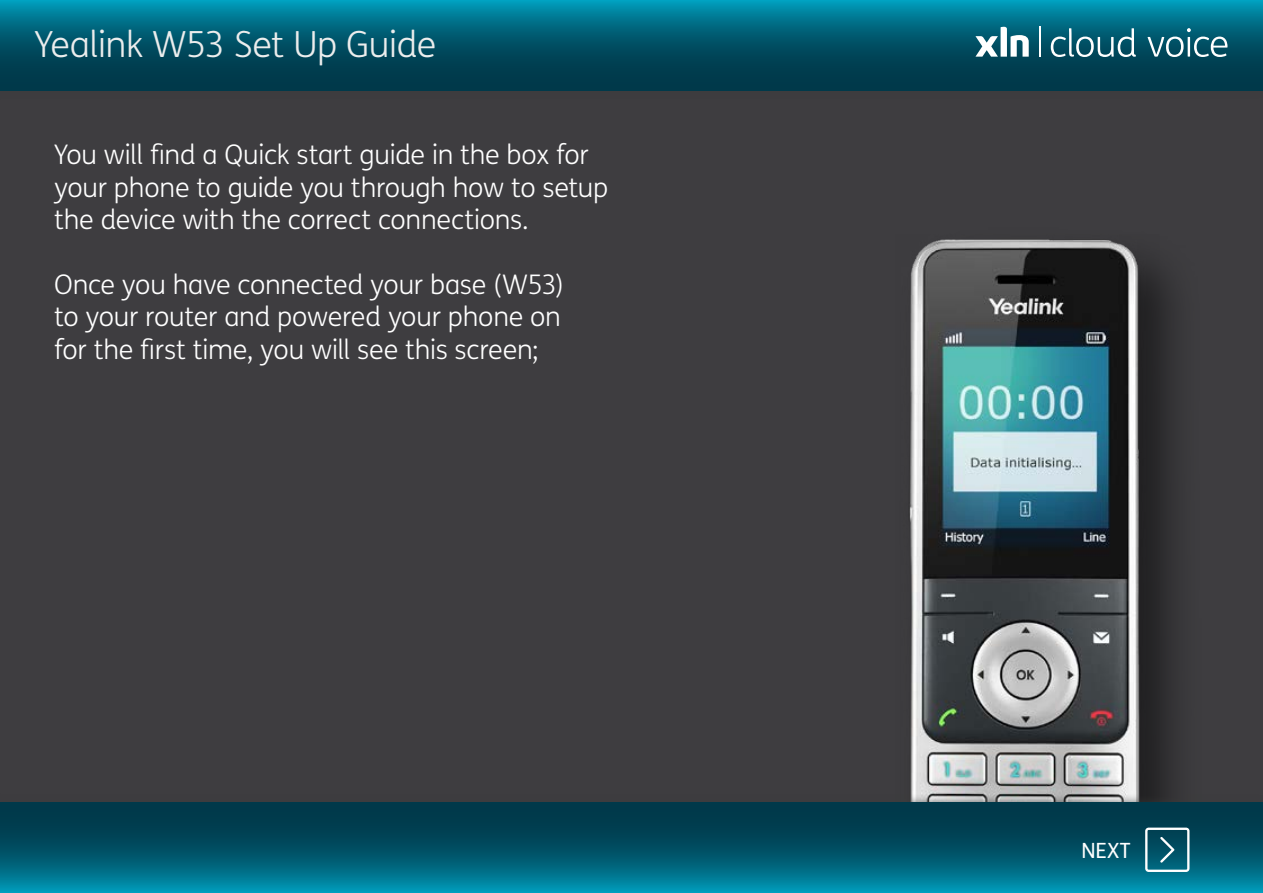
<style>
.page{position:relative;width:1263px;height:893px;background:#fff}
.page>*{position:absolute;margin:0;border:0;box-sizing:border-box;transform-origin:0 0}
.t1{font:300 36px "FS Me";letter-spacing:-.015em;color:#eceded}
.t2{font:300 27px/32.4px "FS Me";letter-spacing:-.01em;color:#fff}
.t3{font:21px "FS Me";color:#fff}
</style>
<div class="page">
<div style="left:0;top:30px;width:1263px;height:798px;background:#3e3d40"></div>
<div style="left:896px;top:225px;width:309px;height:668px;background:#000;opacity:.5"></div>
<img style="left:896px;top:234px;width:263px;height:559px">
<div style="left:0;top:793px;width:1263px;height:100px;background:#3c3c3b;opacity:.75"></div>
<svg style="left:0;top:803px;width:1263px;height:90px;background:#00586d"></svg>
<div style="left:0;top:0;width:1263px;height:100px;background:#3c3c3b"></div>
<svg style="left:0;top:0;width:1263px;height:90px;background:#00596f"></svg>
<svg style="left:1051px;top:28px;width:176px;height:29px;background:#367888"></svg>
<hr style="left:1040px;top:27px;width:1px;height:30px;background:#fff">
<svg style="left:975px;top:27px;width:54px;height:30px;background:#73a2ae"></svg>
<svg style="left:1145px;top:828px;width:44px;height:44px"></svg>
<h1 class="t1" style="left:34px;top:20px;width:403px">Yealink W53 Set Up Guide</h1>
<p class="t2" style="left:54px;top:138px;width:556px">You will find a Quick start guide in the box for your phone to guide you through how to setup the device with the correct connections.</p>
<p class="t2" style="left:54px;top:267px;width:511px;text-align:justify">Once you have connected your base (W53) to your router and powered your phone on for the first time, you will see this screen;</p>
<p class="t3" style="left:1081px;top:836px;width:51px">NEXT</p>
</div>
